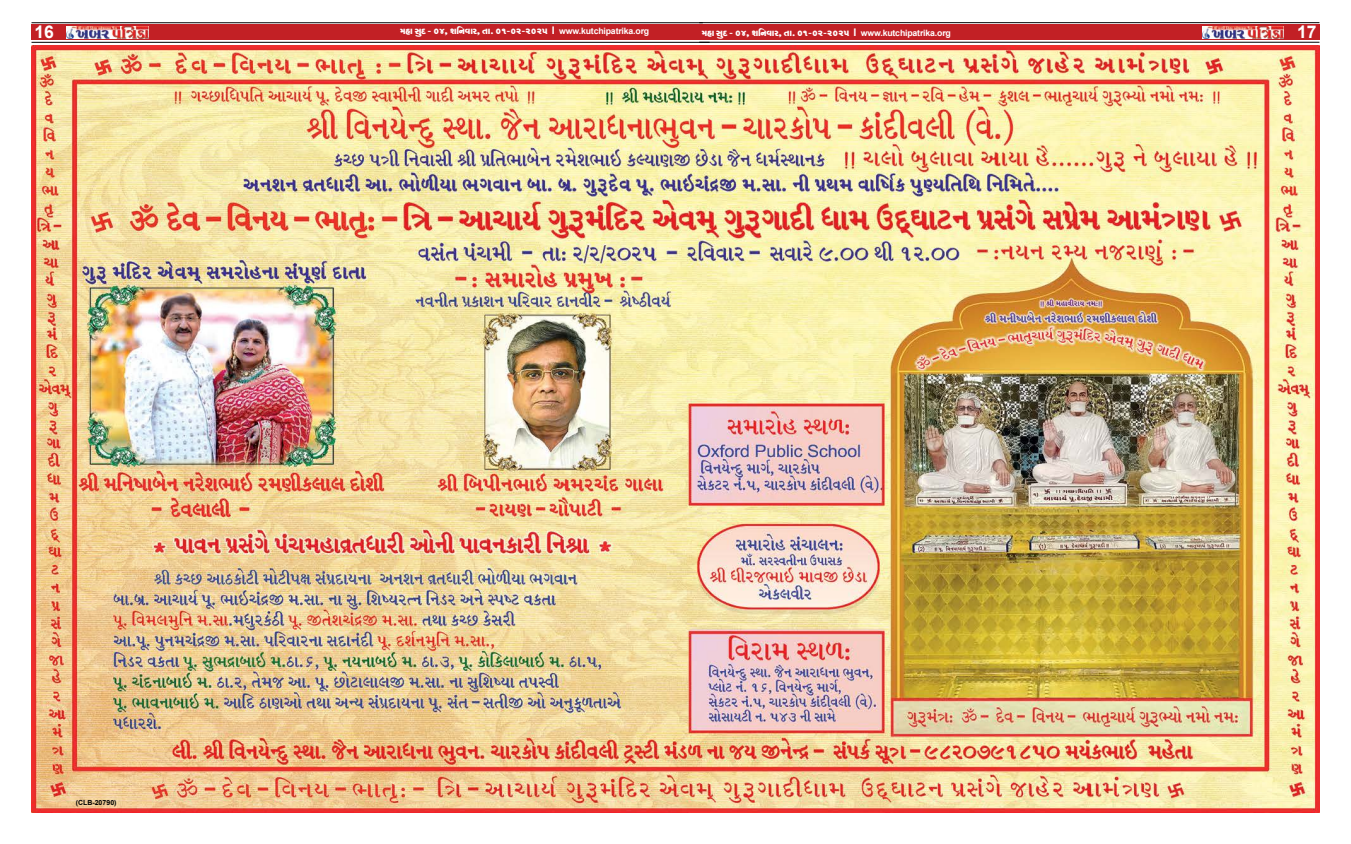
<style>
.page{position:relative;width:1351px;height:844px;background:#fff}
.page>*{position:absolute;margin:0;border:0;box-sizing:border-box;transform-origin:0 0}
.t1{font:700 17.5px "Arial";color:#fff}
.t2{font:10.5px "SHREE GUJ7";letter-spacing:-.02em;color:#fff}
.t3{font:700 7px "Arial";color:#000}
.s1{font-family:"Arial";font-weight:700}
.s2{font-family:"Arial";font-weight:700;font-size:8.75px}
</style>
<div class="page">
<div style="left:31px;top:25px;width:678px;height:15px;background:#c22025"></div>
<div style="left:699px;top:25px;width:620px;height:15px;background:#c22025"></div>
<hr style="left:31px;top:42px;width:678px;height:1px;background:#000">
<hr style="left:31px;top:22px;width:672px;height:1px;background:#000">
<img style="left:67px;top:27px;width:81px;height:11px">
<hr style="left:699px;top:42px;width:620px;height:1px;background:#000">
<hr style="left:699px;top:22px;width:620px;height:1px;background:#000">
<img style="left:1202px;top:27px;width:81px;height:11px">
<img style="left:32px;top:45px;width:1287px;height:767px">
<h1 class="t1" style="left:34px;top:20px;width:21px">16</h1>
<p class="t2" style="left:400px;top:26px;width:251px">dlp kyv$ - 04, ir“hpf, sp. 01-02-2025 <span class="s1">I</span> <span class="s2">www.kutchipatrika.org</span></p>
<p class="t2" style="left:702px;top:28px;width:251px">dlp kyv$ - 04, ir“hpf, sp. 01-02-2025 <span class="s1">I</span> <span class="s2">www.kutchipatrika.org</span></p>
<h1 class="t1" style="left:1297px;top:20px;width:21px">17</h1>
<p class="t3" style="left:76px;top:797px;width:42px">(CLB-20790)</p>
</div>
